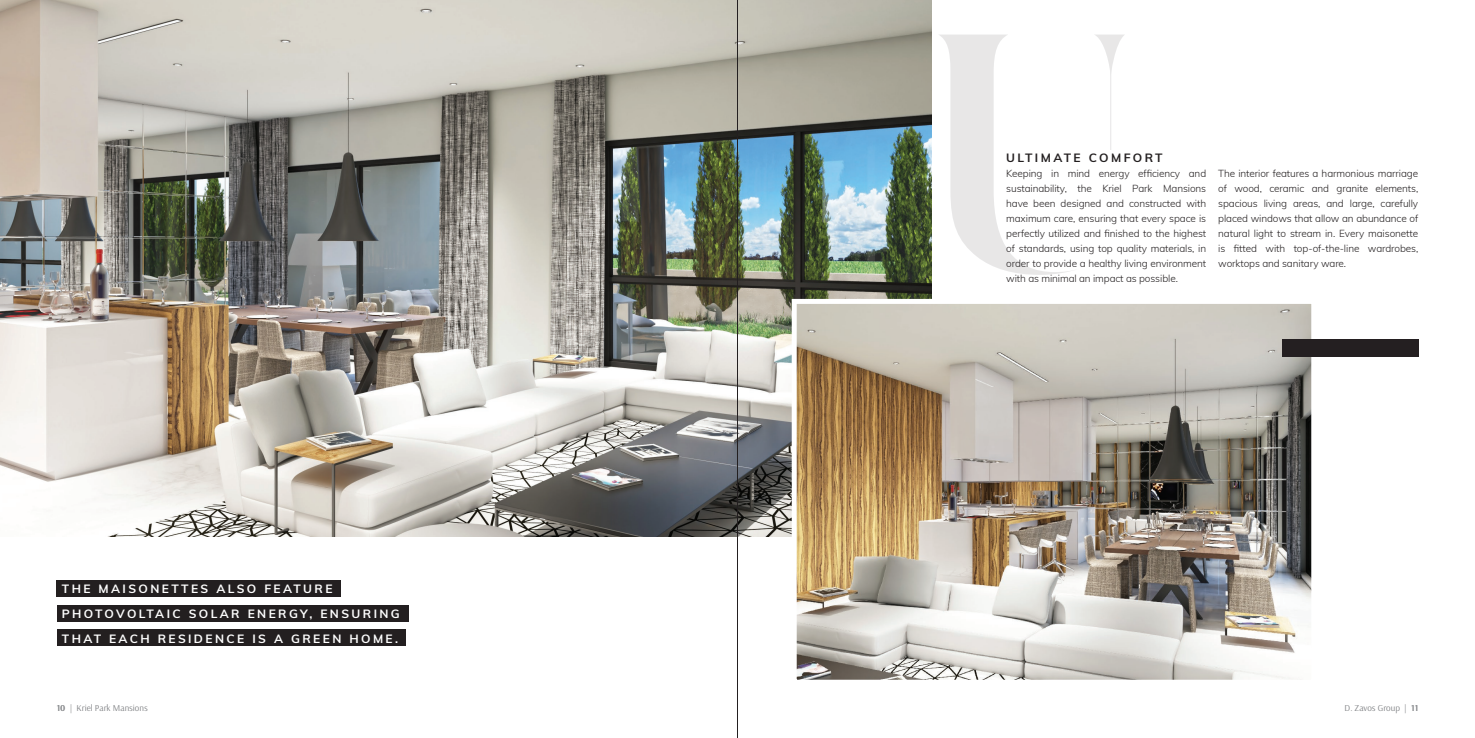
<style>
.page{position:relative;width:1475px;height:738px;background:#fff}
.page>*{position:absolute;margin:0;border:0;box-sizing:border-box;transform-origin:0 0}
.t1{font:700 12px/25px "Muli";letter-spacing:.2em;color:#fff}
.t2{font:700 12px "Muli";letter-spacing:.2em;color:#231f20}
.t3{font:300 10px/15px "Muli";letter-spacing:-.01em;color:#231f20;text-align:justify}
.t4{font:9px "Arsenal";color:#808285}
.s1{font-weight:700}
</style>
<div class="page">
<div style="left:57px;top:580px;width:284px;height:16px;background:#231f20"></div>
<div style="left:57px;top:605px;width:351px;height:16px;background:#231f20"></div>
<div style="left:57px;top:629px;width:348px;height:16px;background:#231f20"></div>
<svg style="left:939px;top:34px;width:131px;height:241px"></svg>
<svg style="left:1095px;top:34px;width:29px;height:39px"></svg>
<hr style="left:1109px;top:67px;width:2px;height:83px;background:#656264">
<img style="left:0;top:0;width:931px;height:536px">
<img style="left:797px;top:305px;width:512px;height:373px">
<div style="left:791px;top:299px;width:524px;height:385px;border:5px solid #fff"></div>
<div style="left:1281px;top:338px;width:136px;height:18px;background:#241f21"></div>
<hr style="left:737px;top:0;width:1px;height:737px;background:#231f20">
<p class="t1" style="left:62px;top:575px;width:339px">THE MAISONETTES ALSO FEATURE<br>PHOTOVOLTAIC SOLAR ENERGY, ENSURING<br>THAT EACH RESIDENCE IS A GREEN HOME.</p>
<p class="t4" style="left:57px;top:701px;width:92px"><span class="s1">10</span> | Kriel Park Mansions</p>
<p class="t2" style="left:1006px;top:148px;width:158px">ULTIMATE COMFORT</p>
<p class="t3" style="left:1006px;top:165px;width:201px">Keeping in mind energy efficiency and sustainability, the Kriel Park Mansions have been designed and constructed with maximum care, ensuring that every space is perfectly utilized and finished to the highest of standards, using top quality materials, in order to provide a healthy living environment with as minimal an impact as possible.</p>
<p class="t3" style="left:1217px;top:165px;width:201px">The interior features a harmonious marriage of wood, ceramic and granite elements, spacious living areas, and large, carefully placed windows that allow an abundance of natural light to stream in. Every maisonette is fitted with top-of-the-line wardrobes, worktops and sanitary ware.</p>
<p class="t4" style="left:1344px;top:701px;width:75px">D. Zavos Group | <span class="s1">11</span></p>
</div>
